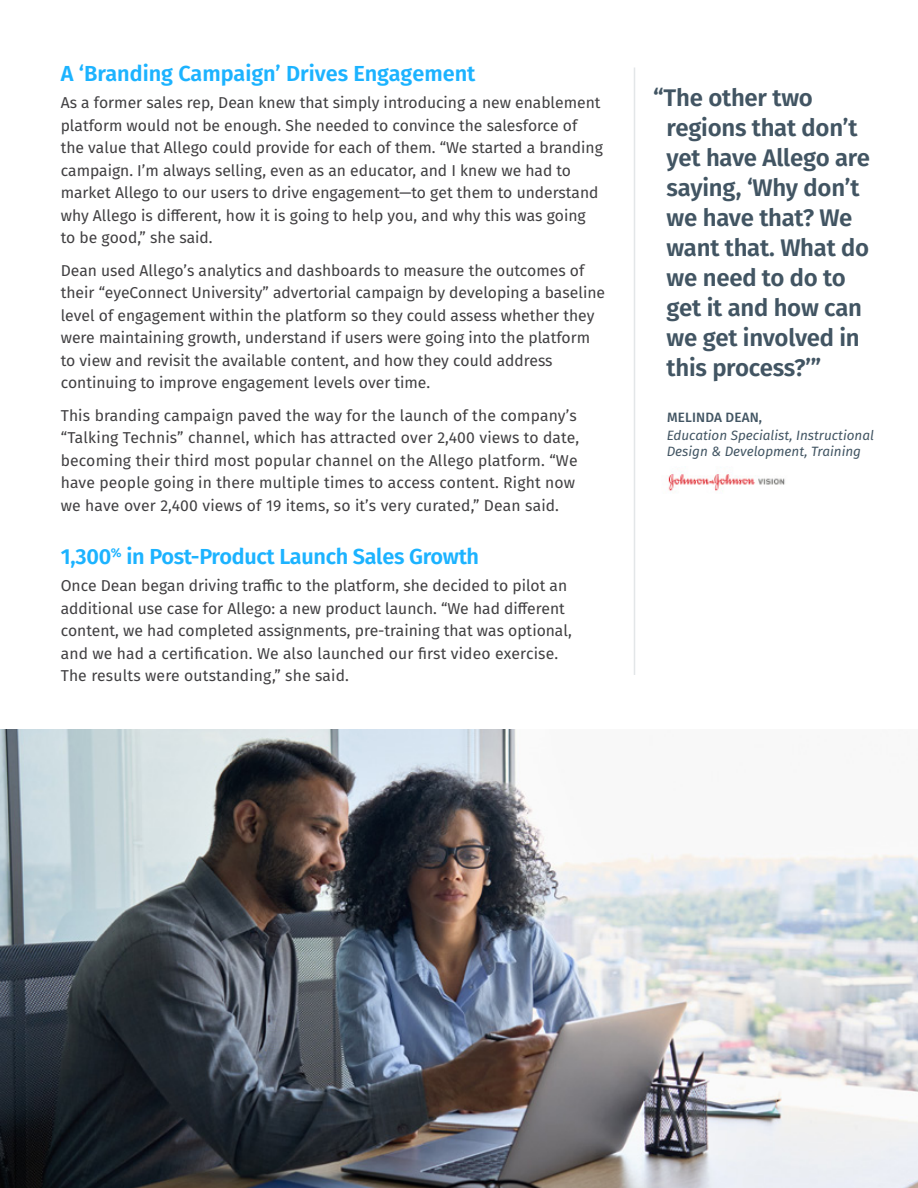
<style>
.page{position:relative;width:918px;height:1188px;background:#fff}
.page>*{position:absolute;margin:0;border:0;box-sizing:border-box;transform-origin:0 0}
.t1{font:600 24px/30px "Fira Sans";letter-spacing:-.01em;color:#425563}
.t2{font:600 21.75px "Fira Sans";letter-spacing:-.01em;color:#1cb3ff}
.t3{font:15.75px/22.5px "Fira Sans";color:#414042}
.t4{font:italic 13.5px/16.5px "Fira Sans";color:#425563}
.t5{font:500 13.5px "Fira Sans";letter-spacing:.01em;color:#425563}
</style>
<div class="page">
<hr style="left:634px;top:68px;width:1px;height:607px;background:#e3e6e8">
<img style="left:0;top:729px;width:918px;height:459px">
<img style="left:668px;top:472px;width:117px;height:19px">
<h2 class="t2" style="left:61px;top:56px;width:416px">A ‘Branding Campaign’ Drives Engagement</h2>
<p class="t3" style="left:61px;top:91px;width:544px">As a former sales rep, Dean knew that simply introducing a new enablement platform would not be enough. She needed to convince the salesforce of the value that Allego could provide for each of them. “We started a branding campaign. I’m always selling, even as an educator, and I knew we had to market Allego to our users to drive engagement—to get them to understand why Allego is different, how it is going to help you, and why this was going to be good,” she said.</p>
<p class="t3" style="left:61px;top:259px;width:546px">Dean used Allego’s analytics and dashboards to measure the outcomes of their “eyeConnect University” advertorial campaign by developing a baseline level of engagement within the platform so they could assess whether they were maintaining growth, understand if users were going into the platform to view and revisit the available content, and how they could address continuing to improve engagement levels over time.</p>
<p class="t3" style="left:61px;top:404px;width:520px">This branding campaign paved the way for the launch of the company’s “Talking Technis” channel, which has attracted over 2,400 views to date, becoming their third most popular channel on the Allego platform. “We have people going in there multiple times to access content. Right now we have over 2,400 views of 19 items, so it’s very curated,” Dean said.</p>
<h2 class="t2" style="left:61px;top:539px;width:420px">1,300<sup>%</sup> in Post-Product Launch Sales Growth</h2>
<p class="t3" style="left:61px;top:574px;width:513px">Once Dean began driving traffic to the platform, she decided to pilot an additional use case for Allego: a new product launch. “We had different content, we had completed assignments, pre-training that was optional, and we had a certification. We also launched our first video exercise.<br>The results were outstanding,” she said.</p>
<h1 class="t1" style="left:667px;top:81px;width:205px;text-indent:-13px">“The other two regions that don’t yet have Allego are saying, ‘Why don’t we have that? We want that. What do we need to do to get it and how can we get involved in this process?’”</h1>
<p class="t5" style="left:667px;top:407px;width:96px">MELINDA DEAN,</p>
<p class="t4" style="left:667px;top:427px;width:209px">Education Specialist, Instructional<br>Design &amp; Development, Training</p>
</div>
